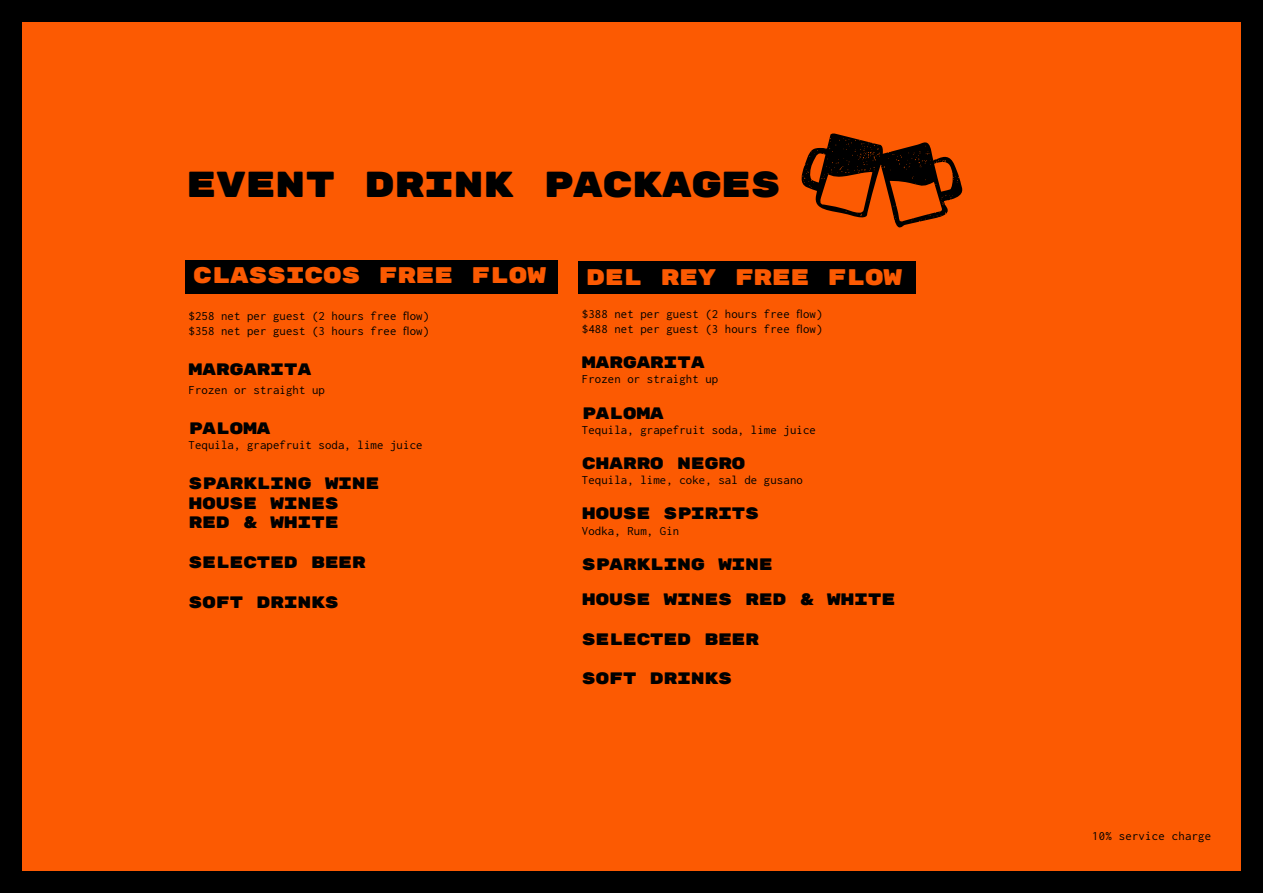
<style>
.page{position:relative;width:1263px;height:893px;background:#fc5a02}
.page>*{position:absolute;margin:0;border:0;box-sizing:border-box;transform-origin:0 0}
.t1{font:36px "Rubik Mono One";letter-spacing:-.025em;color:#000}
.t2{font:22.5px "Rubik Mono One";letter-spacing:-.025em;color:#fc5a02}
.t3{font:16.5px/19.8px "Rubik Mono One";letter-spacing:-.025em;color:#000}
.t4{font:12.75px/15.3px "Inconsolata";letter-spacing:.01em;color:#000}
</style>
<div class="page">
<div style="left:0;top:0;width:1263px;height:21px;background:#000"></div>
<div style="left:0;top:872px;width:1263px;height:21px;background:#000"></div>
<div style="left:1242px;top:0;width:21px;height:893px;background:#000"></div>
<div style="left:0;top:0;width:21px;height:893px;background:#000"></div>
<div style="left:185px;top:260px;width:372px;height:34px;background:#000"></div>
<div style="left:578px;top:261px;width:337px;height:33px;background:#000"></div>
<svg style="left:801px;top:133px;width:162px;height:95px"></svg>
<h1 class="t1" style="left:186px;top:168px;width:596px">EVENT DRINK PACKAGES</h1>
<h2 class="t2" style="left:193px;top:265px;width:355px">CLASSICOS FREE FLOW</h2>
<h2 class="t2" style="left:586px;top:267px;width:318px">DEL REY FREE FLOW</h2>
<p class="t4" style="left:189px;top:308px;width:242px">$258 net per guest (2 hours free flow) $358 net per guest (3 hours free flow)</p>
<p class="t3" style="left:189px;top:359px;width:124px">MARGARITA</p>
<p class="t4" style="left:189px;top:383px;width:138px">Frozen or straight up</p>
<p class="t3" style="left:189px;top:419px;width:84px">PALOMA</p>
<p class="t4" style="left:189px;top:438px;width:235px">Tequila, grapefruit soda, lime juice</p>
<p class="t3" style="left:189px;top:474px;width:192px">SPARKLING WINE<br>HOUSE WINES<br>RED &amp; WHITE</p>
<p class="t3" style="left:189px;top:553px;width:179px">SELECTED BEER</p>
<p class="t3" style="left:189px;top:592px;width:152px">SOFT DRINKS</p>
<p class="t4" style="left:582px;top:306px;width:242px">$388 net per guest (2 hours free flow) $488 net per guest (3 hours free flow)</p>
<p class="t3" style="left:582px;top:353px;width:124px">MARGARITA</p>
<p class="t4" style="left:582px;top:373px;width:138px">Frozen or straight up</p>
<p class="t3" style="left:582px;top:403px;width:84px">PALOMA</p>
<p class="t4" style="left:582px;top:423px;width:235px">Tequila, grapefruit soda, lime juice</p>
<p class="t3" style="left:582px;top:454px;width:165px">CHARRO NEGRO</p>
<p class="t4" style="left:582px;top:473px;width:222px">Tequila, lime, coke, sal de gusano</p>
<p class="t3" style="left:582px;top:504px;width:179px">HOUSE SPIRITS</p>
<p class="t4" style="left:582px;top:524px;width:99px">Vodka, Rum, Gin</p>
<p class="t3" style="left:582px;top:547px;width:315px;line-height:35.1px">SPARKLING WINE<br>HOUSE WINES RED &amp; WHITE</p>
<p class="t3" style="left:582px;top:629px;width:179px">SELECTED BEER</p>
<p class="t3" style="left:582px;top:669px;width:152px">SOFT DRINKS</p>
<p class="t4" style="left:1092px;top:829px;width:121px">10% service charge</p>
</div>
